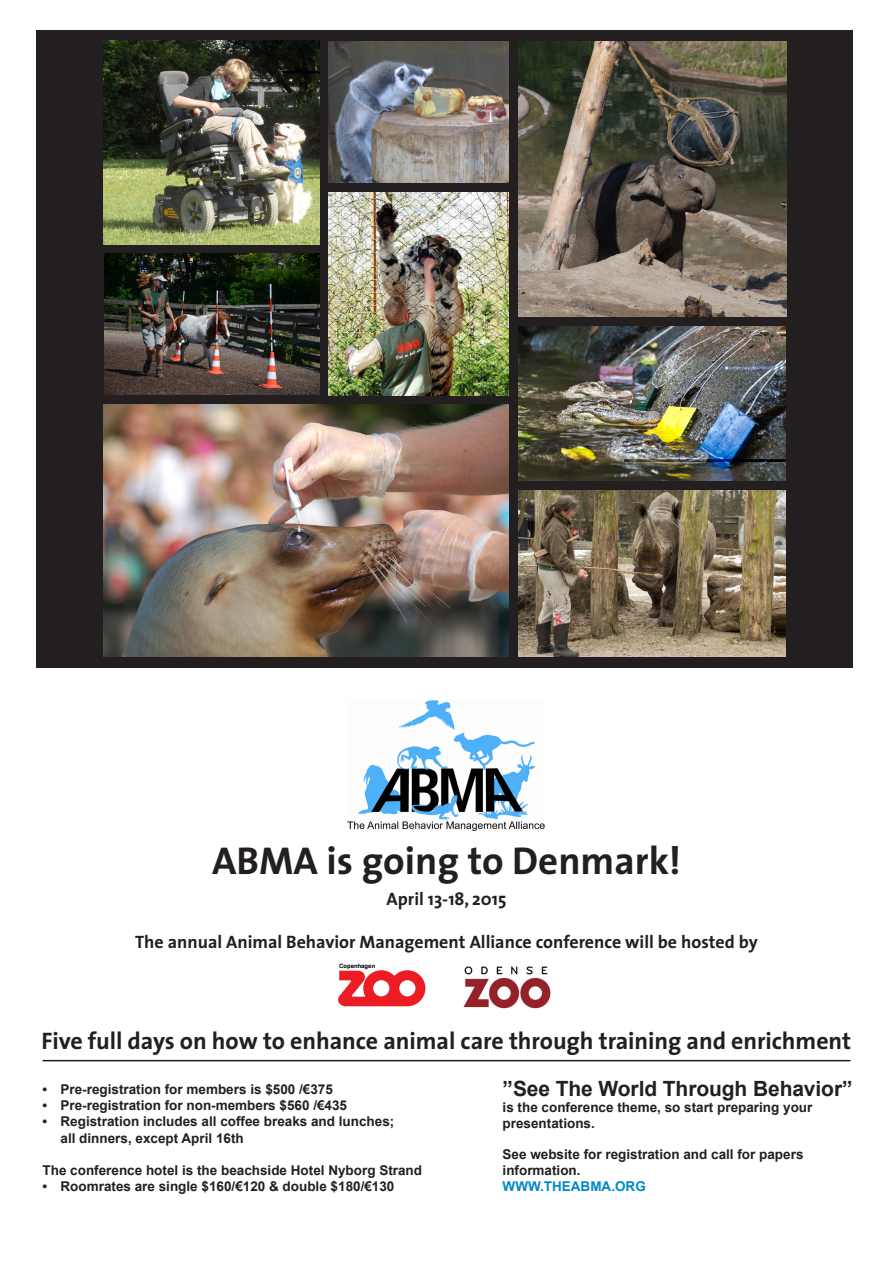
<style>
.page{position:relative;width:893px;height:1263px;background:#fff}
.page>*{position:absolute;margin:0;border:0;box-sizing:border-box;transform-origin:0 0}
.t1{font:700 39px "The Sans";color:#231f20}
.t2{font:700 24px "The Sans";letter-spacing:-.005em;color:#231f20}
.t3{font:700 21px "Arial";letter-spacing:-.005em;color:#231f20}
.t4{font:700 18px "The Sans";color:#231f20}
.t5{font:700 13.5px/16.2px "Arial";color:#231f20}
.t6{font:700 13.5px "Arial";color:#0088c7}
.t7{font:700 6px "Swiss 721 BT";color:#000}
</style>
<div class="page">
<div style="left:36px;top:31px;width:817px;height:637px;background:#231f20"></div>
<img style="left:329px;top:192px;width:180px;height:203px">
<img style="left:104px;top:253px;width:215px;height:141px">
<img style="left:104px;top:404px;width:404px;height:252px">
<img style="left:519px;top:41px;width:267px;height:276px">
<img style="left:104px;top:41px;width:215px;height:203px">
<img style="left:519px;top:490px;width:267px;height:167px">
<img style="left:519px;top:326px;width:266px;height:155px">
<img style="left:329px;top:41px;width:180px;height:141px">
<svg style="left:338px;top:970px;width:87px;height:36px"></svg>
<img style="left:463px;top:966px;width:88px;height:42px">
<img style="left:348px;top:700px;width:196px;height:131px">
<hr style="left:43px;top:1060px;width:807px;height:1px;background:#231f20">
<h1 class="t1" style="left:212px;top:829px;width:470px">ABMA is going to Denmark!</h1>
<h3 class="t4" style="left:387px;top:883px;width:121px">April 13-18, 2015</h3>
<h3 class="t4" style="left:135px;top:927px;width:624px">The annual Animal Behavior Management Alliance conference will be hosted by</h3>
<p class="t7" style="left:339px;top:962px;width:38px">Copenhagen</p>
<h2 class="t2" style="left:42px;top:1020px;width:811px">Five full days on how to enhance animal care through training and enrichment</h2>
<p class="t5" style="left:43px;top:1082px;width:292px">• Pre-registration for members is $500 /€375</p>
<p class="t5" style="left:43px;top:1098px;width:306px">• Pre-registration for non-members $560 /€435</p>
<p class="t5" style="left:61px;top:1114px;width:335px;text-indent:-18px">• Registration includes all coffee breaks and lunches; all dinners, except April 16th</p>
<p class="t5" style="left:43px;top:1163px;width:381px">The conference hotel is the beachside Hotel Nyborg Strand</p>
<p class="t5" style="left:43px;top:1179px;width:353px">• Roomrates are single $160/€120 &amp; double $180/€130</p>
<h3 class="t3" style="left:503px;top:1075px;width:351px">”See The World Through Behavior”</h3>
<p class="t5" style="left:503px;top:1100px;width:311px">is the conference theme, so start preparing your presentations.</p>
<p class="t5" style="left:503px;top:1146px;width:302px">See website for registration and call for papers information.</p>
<p class="t6" style="left:503px;top:1177px;width:145px">WWW.THEABMA.ORG</p>
</div>
